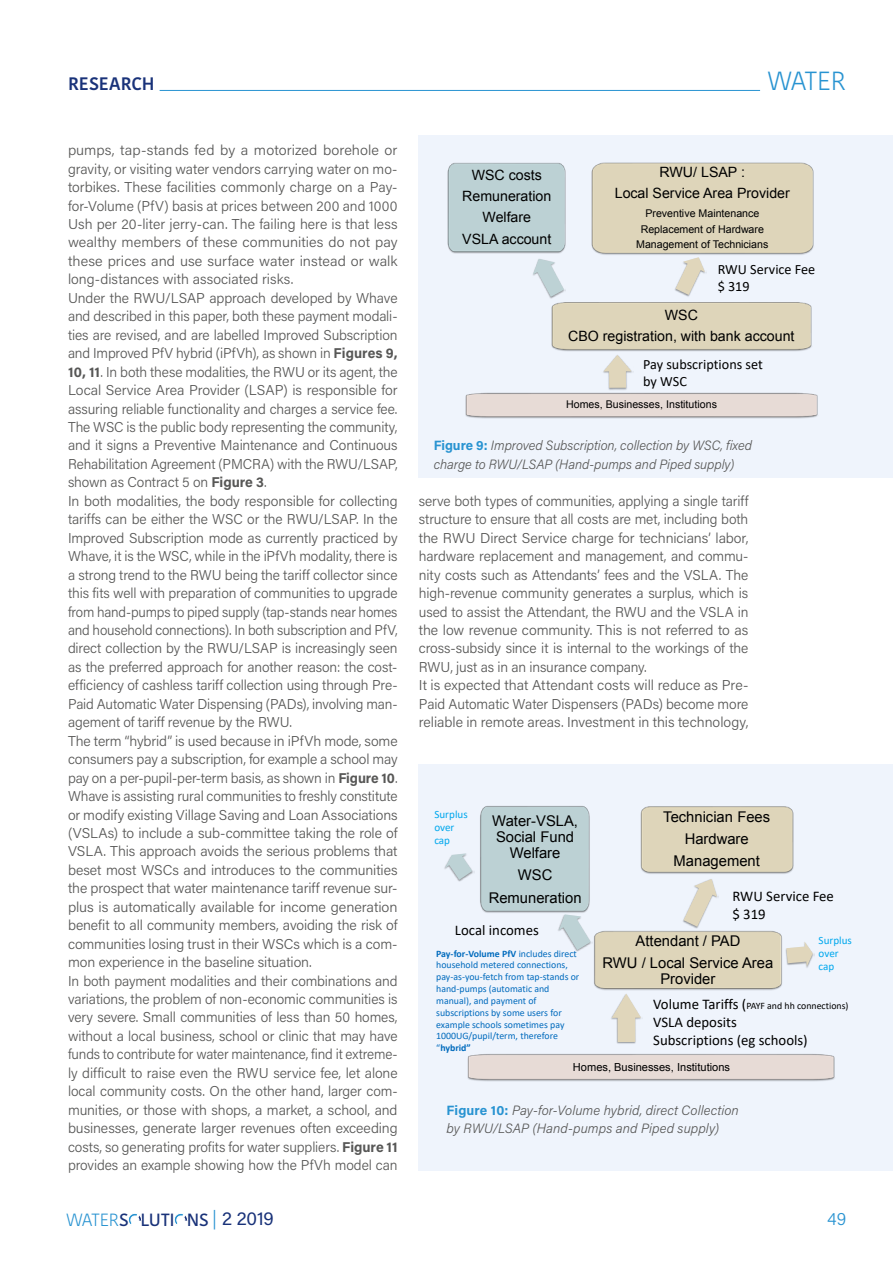
<style>
.page{position:relative;width:893px;height:1263px;background:#fff}
.page>*{position:absolute;margin:0;border:0;box-sizing:border-box;transform-origin:0 0}
.t1{font:300 26.25px "Kohinoor Bangla";letter-spacing:-.01em;color:#2893d1}
.t2{font:600 18px "Kohinoor Bangla";color:#193279}
.t3{font:300 18px "Acumin Pro";color:#2893d1}
.t4{font:500 17.7px "Kohinoor Bangla";color:#193279}
.t5{font:14.85px/22.2px "Arial";color:#000;text-align:center}
.t6{font:14.85px/17.9px "Calibri";color:#000}
.WS_Flow{font:300 14.25px/18.5px "Acumin Pro";letter-spacing:-.01em;color:#575756;text-align:justify}
.t7{font:14.25px/21.3px "Arial";color:#000;text-align:center}
.t8{font:14.25px/17.1px "Calibri";color:#000}
.WS_Picture_caption{font:italic 300 13.5px/18.5px "Acumin Pro";color:#575756}
.t9{font:11.1px "Arial";color:#000}
.t10{font:11.1px/13.4px "Calibri";color:#00b0f0}
.t11{font:10.65px/15.9px "Arial";color:#000;text-align:center}
.t12{font:9.9px/11.9px "Calibri";color:#0070c0}
.t13{font:9.9px "Calibri";color:#000}
.s1{font-weight:700}
.s2{font-weight:700;font-style:normal;color:#2893d1}
.s3{font-size:14.85px}
.s4{font-weight:300;color:#2893d1}
.s5{font-weight:400;font-size:18px;color:#2893d1}
.s6{font-family:"Acumin Pro";font-weight:400;font-size:18px}
</style>
<div class="page">
<svg style="left:128px;top:1213px;width:14px;height:11px"></svg>
<svg style="left:174px;top:1213px;width:14px;height:11px"></svg>
<hr style="left:160px;top:90px;width:600px;height:1px;background:#2893d1">
<div style="left:419px;top:136px;width:474px;height:342px;background:#eff4fc"></div>
<div style="left:419px;top:127px;width:425px;height:312px;background:#eff4fc"></div>
<img style="left:465px;top:392px;width:353px;height:27px">
<img style="left:608px;top:370px;width:24px;height:20px">
<svg style="left:603px;top:356px;width:28px;height:32px"></svg>
<img style="left:447px;top:162px;width:119px;height:92px">
<div style="left:591px;top:162px;width:223px;height:93px;background:#ded5ba"></div>
<img style="left:551px;top:302px;width:261px;height:54px">
<svg style="left:533px;top:259px;width:31px;height:38px"></svg>
<img style="left:675px;top:272px;width:32px;height:25px">
<svg style="left:676px;top:257px;width:29px;height:38px"></svg>
<div style="left:419px;top:764px;width:474px;height:407px;background:#eff4fc"></div>
<img style="left:467px;top:1054px;width:368px;height:28px">
<img style="left:611px;top:1016px;width:25px;height:28px">
<svg style="left:612px;top:999px;width:29px;height:43px"></svg>
<div style="left:480px;top:806px;width:110px;height:107px;background:#bcd1d4"></div>
<svg style="left:788px;top:942px;width:25px;height:24px"></svg>
<img style="left:640px;top:806px;width:154px;height:68px">
<img style="left:592px;top:930px;width:196px;height:69px">
<svg style="left:559px;top:914px;width:32px;height:36px"></svg>
<img style="left:444px;top:867px;width:30px;height:15px">
<svg style="left:445px;top:853px;width:27px;height:27px"></svg>
<svg style="left:683px;top:879px;width:34px;height:48px"></svg>
<p class="t2" style="left:68px;top:69px;width:88px">RESEARCH</p>
<h1 class="t1" style="left:768px;top:62px;width:80px">WATER</h1>
<p class="WS_Flow" style="left:68px;top:140px;width:331px">pumps, tap-stands fed by a motorized borehole or gravity, or visiting water vendors carrying water on mo&shy;torbikes. These facilities commonly charge on a Pay&shy;for-Volume (PfV) basis at prices between 200 and 1000<br>Ush per 20-liter jerry-can. The failing here is that less wealthy members of these communities do not pay these prices and use surface water instead or walk long-distances with associated risks.</p>
<p class="WS_Flow" style="left:68px;top:288px;width:331px">Under the RWU/LSAP approach developed by Whave and described in this paper, both these payment modali&shy;ties are revised, and are labelled Improved Subscription and Improved PfV hybrid (iPfVh), as shown in <span class="s1">Figures 9, 10, 11</span>. In both these modalities, the RWU or its agent, the Local Service Area Provider (LSAP) is responsible for assuring reliable functionality and charges a service fee.<br>The WSC is the public body representing the community, and it signs a Preventive Maintenance and Continuous Rehabilitation Agreement (PMCRA) with the RWU/LSAP, shown as Contract 5 on <span class="s1">Figure 3</span>.</p>
<p class="WS_Flow" style="left:68px;top:491px;width:331px">In both modalities, the body responsible for collecting tariffs can be either the WSC or the RWU/LSAP. In the Improved Subscription mode as currently practiced by Whave, it is the WSC, while in the iPfVh modality, there is a strong trend to the RWU being the tariff collector since this fits well with preparation of communities to upgrade from hand-pumps to piped supply (tap-stands near homes and household connections). In both subscription and PfV, direct collection by the RWU/LSAP is increasingly seen as the preferred approach for another reason: the cost&shy;efficiency of cashless tariff collection using through Pre-Paid Automatic Water Dispensing (PADs), involving man&shy;agement of tariff revenue by the RWU.</p>
<p class="WS_Flow" style="left:68px;top:731px;width:331px">The term “hybrid” is used because in iPfVh mode, some consumers pay a subscription, for example a school may pay on a per-pupil-per-term basis, as shown in <span class="s1">Figure 10</span>.<br>Whave is assisting rural communities to freshly constitute or modify existing Village Saving and Loan Associations (VSLAs) to include a sub-committee taking the role of VSLA. This approach avoids the serious problems that beset most WSCs and introduces to the communities the prospect that water maintenance tariff revenue sur&shy;plus is automatically available for income generation benefit to all community members, avoiding the risk of communities losing trust in their WSCs which is a com&shy;mon experience in the baseline situation.</p>
<p class="WS_Flow" style="left:68px;top:971px;width:331px">In both payment modalities and their combinations and variations, the problem of non-economic communities is very severe. Small communities of less than 50 homes, without a local business, school or clinic that may have funds to contribute for water maintenance, find it extreme&shy;ly difficult to raise even the RWU service fee, let alone local community costs. On the other hand, larger com&shy;munities, or those with shops, a market, a school, and businesses, generate larger revenues often exceeding costs, so generating profits for water suppliers. <span class="s1">Figure 11 </span>provides an example showing how the PfVh model can</p>
<p class="t7" style="left:462px;top:164px;width:91px">WSC costs<br>Remuneration<br>Welfare<br>VSLA account</p>
<p class="t7" style="left:615px;top:161px;width:177px">RWU/ LSAP :<br>Local Service Area Provider</p>
<p class="t11" style="left:636px;top:205px;width:134px">Preventive Maintenance<br>Replacement of Hardware<br>Management of Technicians</p>
<p class="t8" style="left:718px;top:260px;width:99px">RWU Service Fee $ 319</p>
<p class="t7" style="left:568px;top:305px;width:228px">WSC<br>CBO registration, with bank account</p>
<p class="t8" style="left:643px;top:355px;width:121px">Pay subscriptions set by WSC</p>
<p class="t11" style="left:566px;top:397px;width:152px">Homes, Businesses, Institutions</p>
<p class="WS_Picture_caption" style="left:434px;top:436px;width:320px"><span class="s2">Figure 9:</span> Improved Subscription, collection by WSC, fixed charge to RWU/LSAP (Hand-pumps and Piped supply)</p>
<p class="WS_Flow" style="left:419px;top:491px;width:331px">serve both types of communities, applying a single tariff structure to ensure that all costs are met, including both the RWU Direct Service charge for technicians’ labor, hardware replacement and management, and commu&shy;nity costs such as Attendants’ fees and the VSLA. The high-revenue community generates a surplus, which is used to assist the Attendant, the RWU and the VSLA in the low revenue community. This is not referred to as cross-subsidy since it is internal to the workings of the RWU, just as in an insurance company.</p>
<p class="WS_Flow" style="left:419px;top:675px;width:331px">It is expected that Attendant costs will reduce as Pre-Paid Automatic Water Dispensers (PADs) become more reliable in remote areas. Investment in this technology,</p>
<p class="t10" style="left:434px;top:807px;width:35px">Surplus over cap</p>
<p class="t5" style="left:492px;top:813px;width:87px;line-height:15.9px">Water-VSLA,<br>Social Fund<br>Welfare</p>
<p class="t5" style="left:489px;top:864px;width:94px">WSC<br>Remuneration</p>
<p class="t6" style="left:455px;top:920px;width:85px">Local incomes</p>
<p class="t12" style="left:436px;top:947px;width:145px"><span class="s1">Pay-for-Volume PfV</span> includes direct household metered connections, pay-as-you-fetch from tap-stands or hand-pumps (automatic and manual), and payment of subscriptions by some users for example schools sometimes pay<br>1000UG/pupil/term, therefore “<span class="s1">hybrid”</span></p>
<p class="t5" style="left:663px;top:806px;width:108px">Technician Fees<br>Hardware<br>Management</p>
<p class="t6" style="left:732px;top:887px;width:103px">RWU Service Fee $ 319</p>
<p class="t10" style="left:819px;top:933px;width:35px">Surplus over cap</p>
<p class="t5" style="left:603px;top:929px;width:172px">Attendant / PAD<br>RWU / Local Service Area</p>
<p class="t5" style="left:660px;top:968px;width:57px">Provider</p>
<p class="t13" style="left:653px;top:999px;width:197px"><span class="s3">Volume Tariffs (</span>PAYF and hh connections)</p>
<p class="t6" style="left:653px;top:1013px;width:156px">VSLA deposits<br>Subscriptions (eg schools)</p>
<p class="t9" style="left:573px;top:1059px;width:159px">Homes, Businesses, Institutions</p>
<p class="WS_Picture_caption" style="left:446px;top:1100px;width:294px"><span class="s2">Figure 10:</span> Pay-for-Volume hybrid, direct Collection by RWU/LSAP (Hand-pumps and Piped supply)</p>
<p class="t4" style="left:66px;top:1205px;width:209px"><span class="s4">WATER</span>S LUTI NS <span class="s5">|</span> <span class="s6">2 2019</span></p>
<p class="t3" style="left:827px;top:1207px;width:21px">49</p>
</div>
